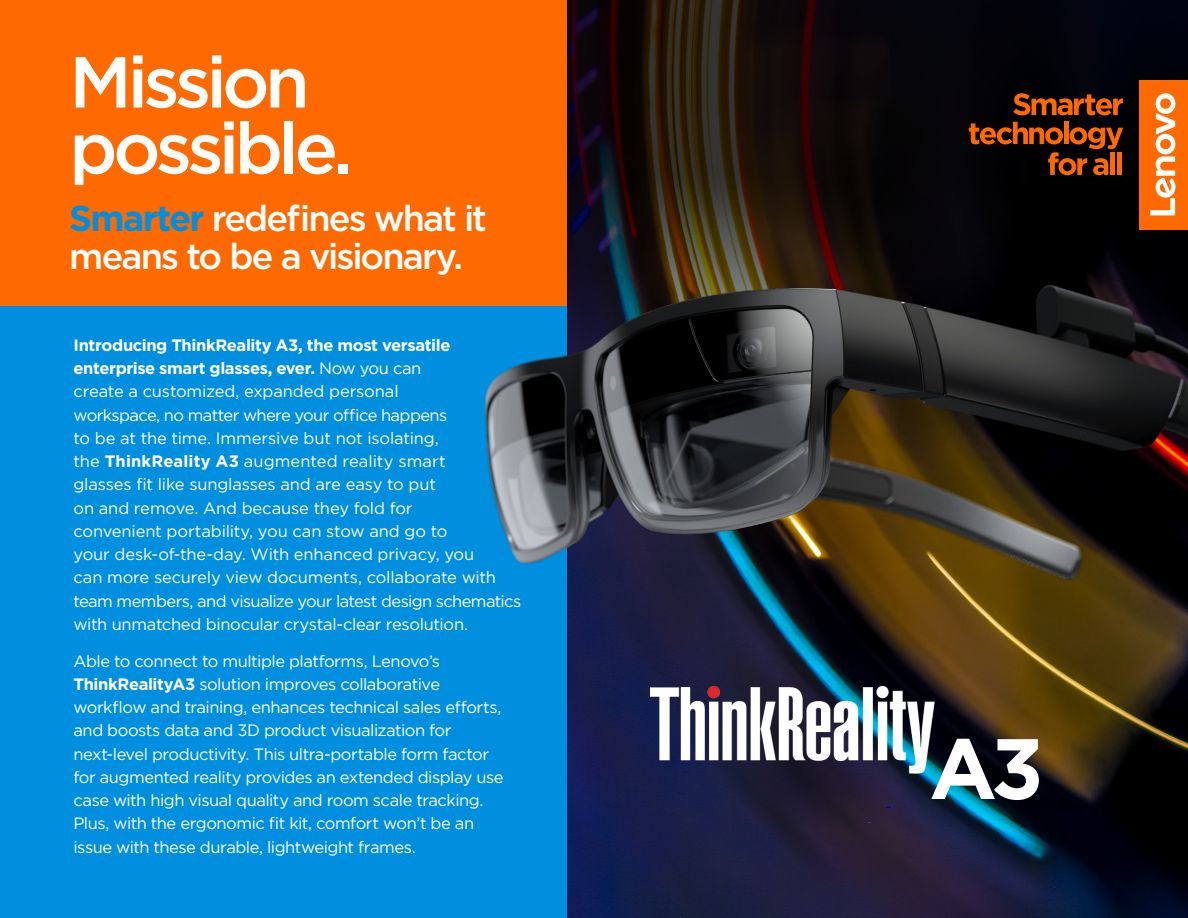
<style>
.page{position:relative;width:1188px;height:918px;background:#fff}
.page>*{position:absolute;margin:0;border:0;box-sizing:border-box;transform-origin:0 0}
.t1{font:700 85.5px "Gotham";color:#fff}
.t2{font:500 72px/66px "Gotham";letter-spacing:-.065em;color:#fff}
.t3{font:500 36px/37.5px "Gotham";letter-spacing:-.055em;color:#fff}
.t4{font:16.5px/23.2px "Gotham";letter-spacing:-.025em;color:#fff}
.s1{font-weight:700;color:#008fde}
.s2{font-weight:700}
</style>
<div class="page">
<div style="left:0;top:0;width:594px;height:918px;background:#008fde"></div>
<div style="left:0;top:0;width:594px;height:306px;background:#ff6a00"></div>
<img style="left:567px;top:639px;width:621px;height:279px">
<svg style="left:567px;top:0;width:621px;height:252px;background:#120c0b"></svg>
<svg style="left:1013px;top:93px;width:110px;height:22px;background:#7a3303"></svg>
<svg style="left:969px;top:122px;width:154px;height:53px;background:#4a1f02"></svg>
<div style="left:1110px;top:153px;width:5px;height:22px;background:#ff6a00"></div>
<div style="left:1117px;top:153px;width:5px;height:22px;background:#ff6a00"></div>
<div style="left:1139px;top:80px;width:49px;height:149px;background:#ff6a00"></div>
<svg style="left:1150px;top:93px;width:25px;height:122px"></svg>
<img style="left:650px;top:686px;width:285px;height:88px">
<img style="left:484px;top:252px;width:704px;height:387px">
<h2 class="t2" style="left:69px;top:48px;width:285px">Mission possible.</h2>
<h3 class="t3" style="left:69px;top:199px;width:419px"><span class="s1">Smarter</span> redefines what it means to be a visionary.</h3>
<p class="t4" style="left:73px;top:333px;width:449px"><span class="s2">Introducing ThinkReality A3, the most versatile enterprise smart glasses, ever.</span> Now you can<br>create a customized, expanded personal<br>workspace, no matter where your office happens<br>to be at the time. Immersive but not isolating,<br>the <span class="s2">ThinkReality A3</span> augmented reality smart<br>glasses fit like sunglasses and are easy to put<br>on and remove. And because they fold for<br>convenient portability, you can stow and go to<br>your desk-of-the-day. With enhanced privacy, you<br>can more securely view documents, collaborate with team members, and visualize your latest design schematics with unmatched binocular crystal-clear resolution.</p>
<p class="t4" style="left:73px;top:649px;width:432px">Able to connect to multiple platforms, Lenovo’s <span class="s2">ThinkRealityA3</span> solution improves collaborative workflow and training, enhances technical sales efforts, and boosts data and 3D product visualization for next-level productivity. This ultra-portable form factor for augmented reality provides an extended display use case with high visual quality and room scale tracking.<br>Plus, with the ergonomic fit kit, comfort won’t be an issue with these durable, lightweight frames.</p>
<h1 class="t1" style="left:929px;top:712px;width:116px">A3</h1>
</div>
